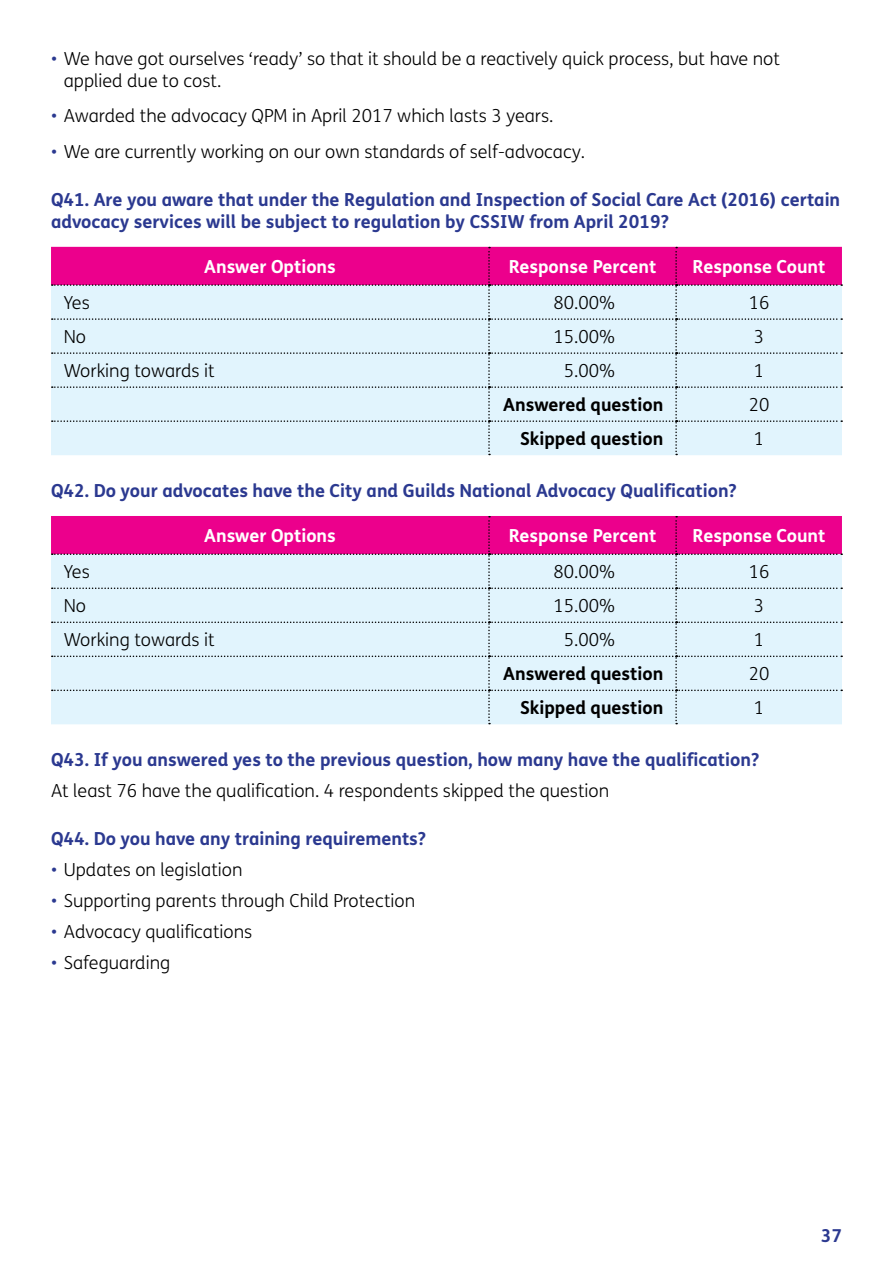
<style>
.page{position:relative;width:893px;height:1263px;background:#fff}
.page>*{position:absolute;margin:0;border:0;box-sizing:border-box;transform-origin:0 0}
.t1{font:300 18px/22.5px "FS Me";color:#000}
.t2{font:700 18px/22.5px "FS Me";color:#2b3990}
.t3{font:700 18px "FS Me";color:#fff}
.t4{font:700 18px "FS Me";color:#000}
.t5{font:700 17.85px "FS Me";color:#2b3990}
.s1{color:#2b3990}
</style>
<div class="page">
<svg style="left:51px;top:247px;width:791px;height:208px;background:#dfc3e4"></svg>
<svg style="left:51px;top:516px;width:791px;height:208px;background:#dfc3e4"></svg>
<p class="t1" style="left:64px;top:46px;width:718px;text-indent:-13px"><span class="s1">•</span> We have got ourselves ‘ready’ so that it should be a reactively quick process, but have not applied due to cost.</p>
<p class="t1" style="left:51px;top:104px;width:504px"><span class="s1">•</span> Awarded the advocacy QPM in April 2017 which lasts 3 years.</p>
<p class="t1" style="left:51px;top:139px;width:536px"><span class="s1">•</span> We are currently working on our own standards of self-advocacy.</p>
<p class="t2" style="left:51px;top:187px;width:791px">Q41. Are you aware that under the Regulation and Inspection of Social Care Act (2016) certain advocacy services will be subject to regulation by CSSIW from April 2019?</p>
<p class="t3" style="left:204px;top:252px;width:133px">Answer Options</p>
<p class="t3" style="left:509px;top:252px;width:149px">Response Percent</p>
<p class="t3" style="left:693px;top:252px;width:134px">Response Count</p>
<p class="t1" style="left:64px;top:291px;width:27px">Yes</p>
<p class="t1" style="left:553px;top:291px;width:63px">80.00%</p>
<p class="t1" style="left:749px;top:291px;width:22px">16</p>
<p class="t1" style="left:64px;top:325px;width:24px">No</p>
<p class="t1" style="left:553px;top:325px;width:63px">15.00%</p>
<p class="t1" style="left:754px;top:325px;width:12px">3</p>
<p class="t1" style="left:64px;top:359px;width:152px">Working towards it</p>
<p class="t1" style="left:564px;top:359px;width:53px">5.00%</p>
<p class="t1" style="left:754px;top:359px;width:12px">1</p>
<p class="t4" style="left:503px;top:391px;width:162px">Answered question</p>
<p class="t1" style="left:749px;top:393px;width:22px">20</p>
<p class="t4" style="left:520px;top:425px;width:145px">Skipped question</p>
<p class="t1" style="left:754px;top:427px;width:12px">1</p>
<p class="t2" style="left:51px;top:479px;width:687px">Q42. Do your advocates have the City and Guilds National Advocacy Qualification?</p>
<p class="t3" style="left:204px;top:521px;width:133px">Answer Options</p>
<p class="t3" style="left:509px;top:521px;width:149px">Response Percent</p>
<p class="t3" style="left:693px;top:521px;width:134px">Response Count</p>
<p class="t1" style="left:64px;top:560px;width:27px">Yes</p>
<p class="t1" style="left:553px;top:560px;width:63px">80.00%</p>
<p class="t1" style="left:749px;top:560px;width:22px">16</p>
<p class="t1" style="left:64px;top:594px;width:24px">No</p>
<p class="t1" style="left:553px;top:594px;width:63px">15.00%</p>
<p class="t1" style="left:754px;top:594px;width:12px">3</p>
<p class="t1" style="left:64px;top:628px;width:152px">Working towards it</p>
<p class="t1" style="left:564px;top:628px;width:53px">5.00%</p>
<p class="t1" style="left:754px;top:628px;width:12px">1</p>
<p class="t4" style="left:503px;top:660px;width:162px">Answered question</p>
<p class="t1" style="left:749px;top:662px;width:22px">20</p>
<p class="t4" style="left:520px;top:694px;width:145px">Skipped question</p>
<p class="t1" style="left:754px;top:696px;width:12px">1</p>
<p class="t2" style="left:51px;top:748px;width:710px">Q43. If you answered yes to the previous question, how many have the qualification?</p>
<p class="t1" style="left:51px;top:779px;width:560px">At least 76 have the qualification. 4 respondents skipped the question</p>
<p class="t2" style="left:51px;top:827px;width:377px">Q44. Do you have any training requirements?</p>
<p class="t1" style="left:51px;top:858px;width:193px"><span class="s1">•</span> Updates on legislation</p>
<p class="t1" style="left:51px;top:889px;width:366px"><span class="s1">•</span> Supporting parents through Child Protection</p>
<p class="t1" style="left:51px;top:920px;width:203px"><span class="s1">•</span> Advocacy qualifications</p>
<p class="t1" style="left:51px;top:951px;width:121px"><span class="s1">•</span> Safeguarding</p>
<p class="t5" style="left:821px;top:1222px;width:23px">37</p>
</div>
